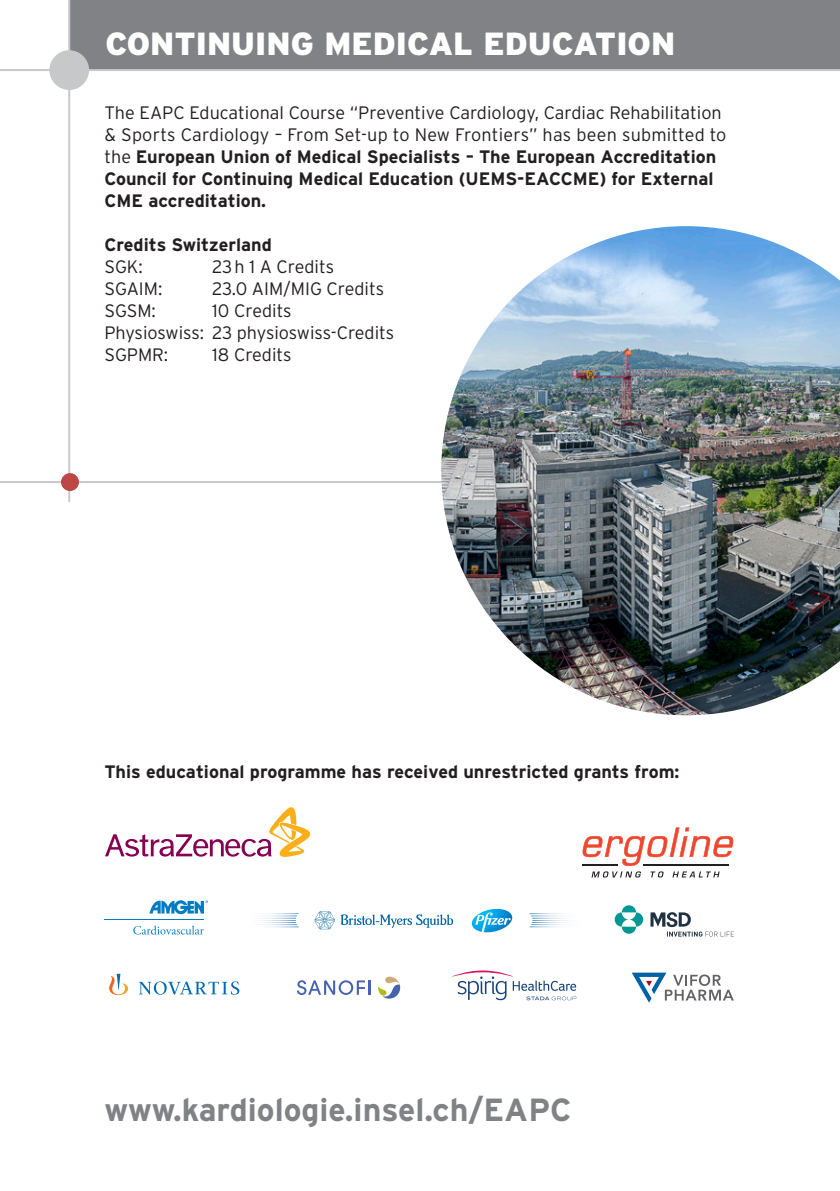
<style>
.page{position:relative;width:840px;height:1191px;background:#fff}
.page>*{position:absolute;margin:0;border:0;box-sizing:border-box;transform-origin:0 0}
.t1{font:700 32px "Interstate";color:#808285}
.t2{font:900 32px "Interstate";color:#fff}
.t3{font:700 18px/22px "Interstate";color:#231f20}
.t4{font:300 18px/22px "Interstate";color:#231f20}
.s1{font-weight:300}
</style>
<div class="page">
<div style="left:70px;top:0;width:769px;height:71px;background:#808285"></div>
<hr style="left:68px;top:0;width:2px;height:502px;background:#c7c8ca">
<hr style="left:0;top:69px;width:839px;height:2px;background:#c7c8ca">
<div style="left:49px;top:50px;width:40px;height:40px;background:#c7c8ca;border-radius:50%"></div>
<hr style="left:0;top:481px;width:604px;height:2px;background:#c7c8ca">
<div style="left:61px;top:473px;width:18px;height:18px;background:#bc4744;border-radius:50%"></div>
<img style="left:441px;top:226px;width:398px;height:489px">
<svg style="left:149px;top:900px;width:59px;height:14px"></svg>
<hr style="left:104px;top:919px;width:100px;height:1px;background:#007cc2">
<svg style="left:133px;top:925px;width:70px;height:9px"></svg>
<svg style="left:297px;top:980px;width:73px;height:15px"></svg>
<svg style="left:378px;top:976px;width:22px;height:22px"></svg>
<svg style="left:631px;top:972px;width:102px;height:30px"></svg>
<svg style="left:109px;top:973px;width:130px;height:22px"></svg>
<img style="left:266px;top:913px;width:33px;height:1px">
<img style="left:267px;top:915px;width:30px;height:3px">
<img style="left:270px;top:926px;width:29px;height:1px">
<img style="left:261px;top:922px;width:36px;height:3px">
<img style="left:260px;top:920px;width:35px;height:1px">
<img style="left:529px;top:926px;width:30px;height:1px">
<img style="left:531px;top:920px;width:37px;height:5px">
<img style="left:529px;top:913px;width:34px;height:3px">
<svg style="left:314px;top:911px;width:139px;height:18px"></svg>
<svg style="left:471px;top:909px;width:41px;height:23px"></svg>
<svg style="left:105px;top:807px;width:205px;height:50px"></svg>
<svg style="left:582px;top:827px;width:150px;height:50px"></svg>
<hr style="left:581px;top:864px;width:36px;height:1px;background:#231f20">
<hr style="left:642px;top:864px;width:86px;height:1px;background:#231f20">
<svg style="left:452px;top:970px;width:124px;height:30px"></svg>
<svg style="left:614px;top:905px;width:28px;height:28px"></svg>
<svg style="left:650px;top:912px;width:83px;height:24px"></svg>
<h1 class="t2" style="left:105px;top:25px;width:571px">CONTINUING MEDICAL EDUCATION</h1>
<p class="t3" style="left:104px;top:102px;width:623px"><span class="s1">The EAPC Educational Course “Preventive Cardiology, Cardiac Rehabilitation &amp; Sports Cardiology – From Set-up to New Frontiers” has been submitted to the</span> European Union of Medical Specialists – The European Accreditation Council for Continuing Medical Education (UEMS-EACCME) for External CME accreditation.</p>
<p class="t3" style="left:104px;top:234px;width:169px">Credits Switzerland</p>
<p class="t4" style="left:104px;top:256px;width:40px">SGK:</p>
<p class="t4" style="left:212px;top:256px;width:123px">23h 1 A Credits</p>
<p class="t4" style="left:104px;top:278px;width:59px">SGAIM:</p>
<p class="t4" style="left:212px;top:278px;width:173px">23.0 AIM/MIG Credits</p>
<p class="t4" style="left:104px;top:300px;width:53px">SGSM:</p>
<p class="t4" style="left:104px;top:300px;width:291px;text-indent:108px">10 Credits<br>Physioswiss: 23 physioswiss-Credits<br>SGPMR:</p>
<p class="t4" style="left:212px;top:344px;width:81px">18 Credits</p>
<p class="t3" style="left:104px;top:760px;width:576px">This educational programme has received unrestricted grants from:</p>
<h1 class="t1" style="left:104px;top:1092px;width:468px">www.kardiologie.insel.ch/EAPC</h1>
</div>
